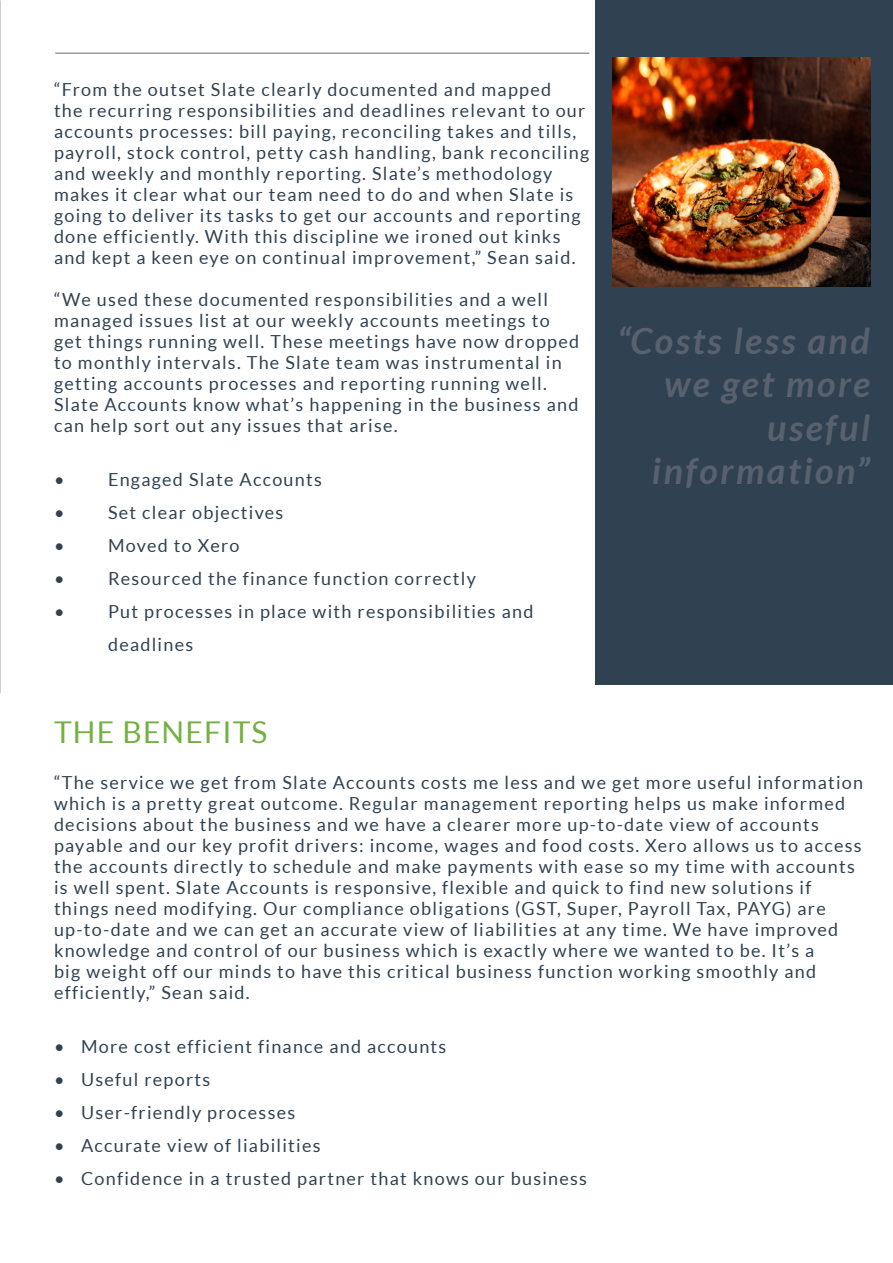
<style>
.page{position:relative;width:893px;height:1263px;background:#fff}
.page>*{position:absolute;margin:0;border:0;box-sizing:border-box;transform-origin:0 0}
.Result_numbers{font:italic 700 36px/43.2px "Lato";letter-spacing:.07em;color:#59616e;text-align:right}
.Text_heading{font:30px "Lato";letter-spacing:.04em;color:#73b142}
.t1{font:18px/21px "Lato";letter-spacing:.07em;color:#304252}
</style>
<div class="page">
<hr style="left:55px;top:53px;width:534px;height:1px;background:#9a9c9e">
<div style="left:595px;top:0;width:298px;height:685px;background:#304252"></div>
<img style="left:612px;top:57px;width:258px;height:229px">
<p class="t1" style="left:54px;top:79px;width:537px">“From the outset Slate clearly documented and mapped<br>the recurring responsibilities and deadlines relevant to our accounts processes: bill paying, reconciling takes and tills, payroll, stock control, petty cash handling, bank reconciling and weekly and monthly reporting. Slate’s methodology makes it clear what our team need to do and when Slate is going to deliver its tasks to get our accounts and reporting done efficiently. With this discipline we ironed out kinks and kept a keen eye on continual improvement,” Sean said.</p>
<p class="t1" style="left:54px;top:289px;width:527px">“We used these documented responsibilities and a well managed issues list at our weekly accounts meetings to get things running well. These meetings have now dropped to monthly intervals. The Slate team was instrumental in getting accounts processes and reporting running well.<br>Slate Accounts know what’s happening in the business and can help sort out any issues that arise.</p>
<p class="t1" style="left:54px;top:469px;width:12px">•</p>
<p class="t1" style="left:108px;top:469px;width:215px">Engaged Slate Accounts</p>
<p class="t1" style="left:54px;top:502px;width:12px">•</p>
<p class="t1" style="left:108px;top:502px;width:177px">Set clear objectives</p>
<p class="t1" style="left:54px;top:535px;width:12px">•</p>
<p class="t1" style="left:108px;top:535px;width:133px">Moved to Xero</p>
<p class="t1" style="left:54px;top:568px;width:12px">•</p>
<p class="t1" style="left:108px;top:568px;width:369px">Resourced the finance function correctly</p>
<p class="t1" style="left:54px;top:601px;width:12px">•</p>
<p class="t1" style="left:108px;top:595px;width:427px;line-height:33px">Put processes in place with responsibilities and deadlines</p>
<p class="Result_numbers" style="left:617px;top:320px;width:254px">“Costs less and we get more useful</p>
<p class="Result_numbers" style="left:652px;top:450px;width:219px">information”</p>
<p class="Text_heading" style="left:54px;top:716px;width:215px">THE BENEFITS</p>
<p class="t1" style="left:54px;top:772px;width:811px">“The service we get from Slate Accounts costs me less and we get more useful information which is a pretty great outcome. Regular management reporting helps us make informed decisions about the business and we have a clearer more up-to-date view of accounts payable and our key profit drivers: income, wages and food costs. Xero allows us to access the accounts directly to schedule and make payments with ease so my time with accounts is well spent. Slate Accounts is responsive, flexible and quick to find new solutions if things need modifying. Our compliance obligations (GST, Super, Payroll Tax, PAYG) are up-to-date and we can get an accurate view of liabilities at any time. We have improved knowledge and control of our business which is exactly where we wanted to be. It’s a<br>big weight off our minds to have this critical business function working smoothly and efficiently,” Sean said.</p>
<p class="t1" style="left:54px;top:1036px;width:394px">• More cost efficient finance and accounts</p>
<p class="t1" style="left:54px;top:1069px;width:158px">• Useful reports</p>
<p class="t1" style="left:54px;top:1102px;width:243px">• User-friendly processes</p>
<p class="t1" style="left:54px;top:1135px;width:268px">• Accurate view of liabilities</p>
<p class="t1" style="left:54px;top:1168px;width:535px">• Confidence in a trusted partner that knows our business</p>
</div>
